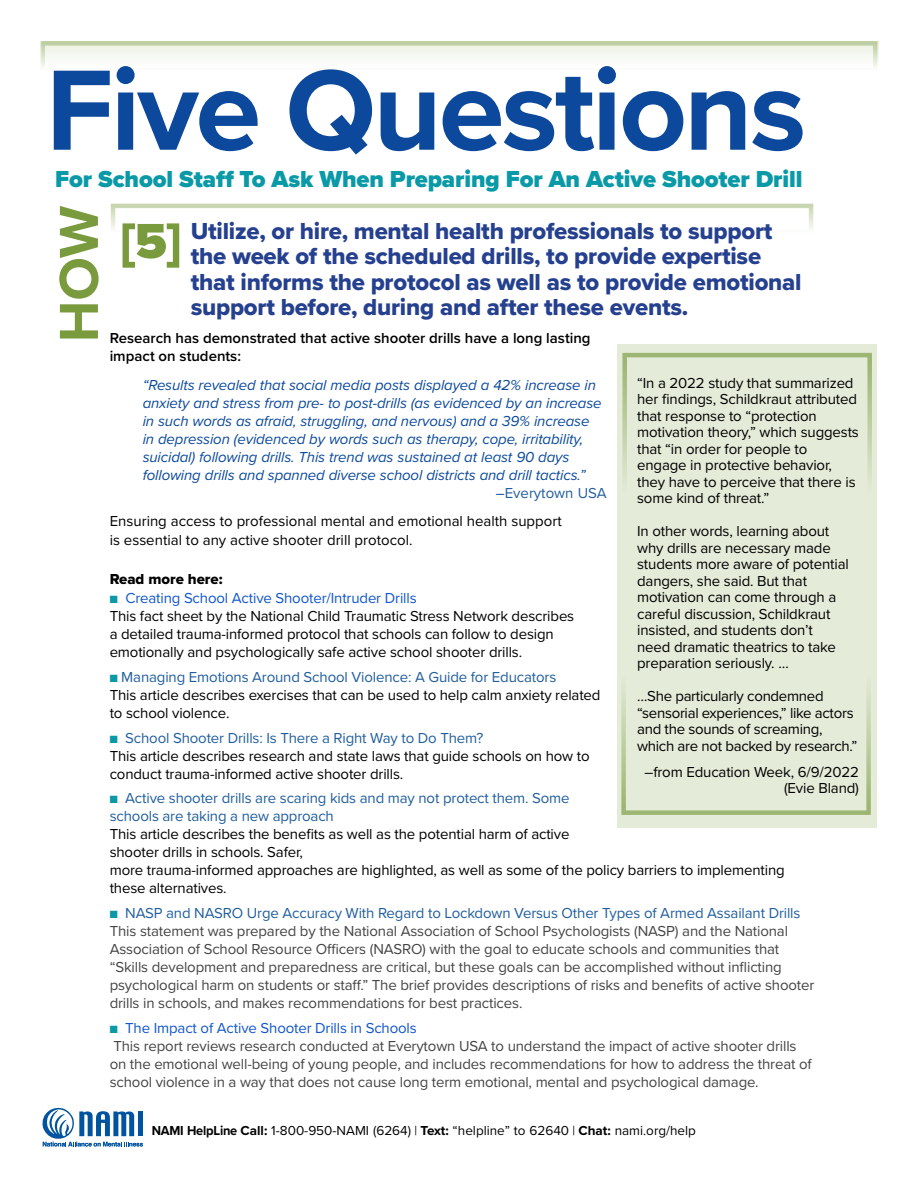
<style>
.page{position:relative;width:918px;height:1188px;background:#fff}
.page>*{position:absolute;margin:0;border:0;box-sizing:border-box;transform-origin:0 0}
.t1{font:700 118.5px "Proxima Nova";letter-spacing:-.025em;color:#0c499c}
.t2{font:700 57px "Proxima Nova";color:#799a3d}
.t3{font:900 51px "Proxima Nova";color:#799a3d}
.t4{font:24px/25.5px "Proxima Nova Extrabld";letter-spacing:-.01em;color:#25408f}
.t5{font:900 24px "Proxima Nova";letter-spacing:-.005em;color:#0a99a7}
.t6{font:15px/16.5px "Proxima Nova";letter-spacing:-.01em;color:#000}
.t7{font:15px/18px "Proxima Nova";letter-spacing:-.01em;color:#444}
.t8{font:italic 15px "Proxima Nova";letter-spacing:-.01em;color:#0c499c}
.t9{font:15px/18px "Proxima Nova";letter-spacing:-.01em;color:#215e9e}
.t10{font:600 15px/18px "Proxima Nova";color:#000}
.t11{font:15px "Proxima Nova Extrabld";color:#000}
.t12{font:13.5px "Proxima Nova";color:#000}
.s1{color:#0c499c}
.s2{color:#0a99a7}
.s3{color:#15c}
.s4{color:#215e9e}
.s5{font-weight:700}
</style>
<div class="page">
<svg style="left:42px;top:41px;width:837px;height:26px;fill:#f4f7ef"></svg>
<svg style="left:42px;top:1108px;width:101px;height:38px"></svg>
<div style="left:618px;top:344px;width:259px;height:483px;background:#e4ebd8"></div>
<div style="left:622px;top:353px;width:250px;height:152px;border:4px solid #799a3d"></div>
<div style="left:621px;top:663px;width:250px;height:152px;border:4px solid #799a3d"></div>
<h1 class="t1" style="left:46px;top:22px;width:762px">Five Questions</h1>
<h3 class="t5" style="left:55px;top:161px;width:749px">For School Staff To Ask When Preparing For An Active Shooter Drill</h3>
<h3 class="t3" style="left:120px;top:203px;width:64px">[5]</h3>
<h2 class="t2" style="left:36px;top:342px;width:138px;rotate:-90deg">HOW</h2>
<h3 class="t4" style="left:191px;top:218px;width:612px">Utilize, or hire, mental health professionals to support the week of the scheduled drills, to provide expertise that informs the protocol as well as to provide emotional support before, during and after these events.</h3>
<p class="t10" style="left:110px;top:328px;width:482px">Research has demonstrated that active shooter drills have a long lasting impact on students:</p>
<p class="t8" style="left:143px;top:374px;width:455px">“Results revealed that social media posts displayed a 42% increase in</p>
<p class="t8" style="left:143px;top:392px;width:460px">anxiety and stress from pre- to post-drills (as evidenced by an increase</p>
<p class="t8" style="left:143px;top:410px;width:448px">in such words as afraid, struggling, and nervous) and a 39% increase</p>
<p class="t8" style="left:143px;top:428px;width:442px">in depression (evidenced by words such as therapy, cope, irritability,</p>
<p class="t8" style="left:143px;top:446px;width:428px">suicidal) following drills. This trend was sustained at least 90 days</p>
<p class="t8" style="left:143px;top:464px;width:444px">following drills and spanned diverse school districts and drill tactics.”</p>
<p class="t9" style="left:496px;top:483px;width:113px"><span class="s1">–</span>Everytown USA</p>
<p class="t6" style="left:110px;top:511px;width:454px;line-height:18.9px">Ensuring access to professional mental and emotional health support is essential to any active shooter drill protocol.</p>
<p class="t11" style="left:110px;top:568px;width:114px">Read more here:</p>
<p class="t6" style="left:110px;top:588px;width:466px;line-height:18px"><span class="s2">■</span> <span class="s3">Creating School Active Shooter/Intruder Drills<br></span>This fact sheet by the National Child Traumatic Stress Network describes a detailed trauma-informed protocol that schools can follow to design emotionally and psychologically safe active school shooter drills.</p>
<p class="t6" style="left:110px;top:667px;width:492px;line-height:18px"><span class="s2">■</span> <span class="s4">Managing Emotions Around School Violence: A Guide for Educators<br></span>This article describes exercises that can be used to help calm anxiety related to school violence.</p>
<p class="t6" style="left:110px;top:728px;width:482px;line-height:18px"><span class="s2">■</span> <span class="s4">School Shooter Drills: Is There a Right Way to Do Them?<br></span>This article describes research and state laws that guide schools on how to conduct trauma-informed active shooter drills.</p>
<p class="t9" style="left:110px;top:789px;width:462px"><span class="s2">■</span> Active shooter drills are scaring kids and may not protect them. Some schools are taking a new approach</p>
<p class="t6" style="left:110px;top:825px;width:677px;line-height:18px">This article describes the benefits as well as the potential harm of active<br>shooter drills in schools. Safer,<br>more trauma-informed approaches are highlighted, as well as some of the policy barriers to implementing these alternatives.</p>
<p class="t7" style="left:110px;top:903px;width:706px"><span class="s2">■</span> <span class="s4">NASP and NASRO Urge Accuracy With Regard to Lockdown Versus Other Types of Armed Assailant Drills </span>This statement was prepared by the National Association of School Psychologists (NASP) and the National Association of School Resource Officers (NASRO) with the goal to educate schools and communities that “Skills development and preparedness are critical, but these goals can be accomplished without inflicting psychological harm on students or staff.” The brief provides descriptions of risks and benefits of active shooter drills in schools, and makes recommendations for best practices.</p>
<p class="t7" style="left:110px;top:1018px;width:704px"><span class="s2">■</span> <span class="s3">The Impact of Active Shooter Drills in Schools<br></span>This report reviews research conducted at Everytown USA to understand the impact of active shooter drills on the emotional well-being of young people, and includes recommendations for how to address the threat of school violence in a way that does not cause long term emotional, mental and psychological damage.</p>
<p class="t6" style="left:637px;top:374px;width:223px">“In a 2022 study that summarized her findings, Schildkraut attributed that response to “protection motivation theory,” which suggests that “in order for people to engage in protective behavior, they have to perceive that there is some kind of threat.”</p>
<p class="t6" style="left:637px;top:522px;width:213px">In other words, learning about why drills are necessary made students more aware of potential dangers, she said. But that motivation can come through a careful discussion, Schildkraut insisted, and students don’t need dramatic theatrics to take preparation seriously. …</p>
<p class="t6" style="left:637px;top:687px;width:222px">…She particularly condemned “sensorial experiences,” like actors and the sounds of screaming, which are not backed by research.”</p>
<p class="t6" style="left:645px;top:763px;width:216px;text-align:right">–from Education Week, 6/9/2022 (Evie Bland)</p>
<p class="t12" style="left:152px;top:1120px;width:546px"><span class="s5">NAMI HelpLine Call:</span> 1-800-950-NAMI (6264) | <span class="s5">Text:</span> “helpline” to 62640 | <span class="s5">Chat:</span> nami.org/help</p>
</div>
